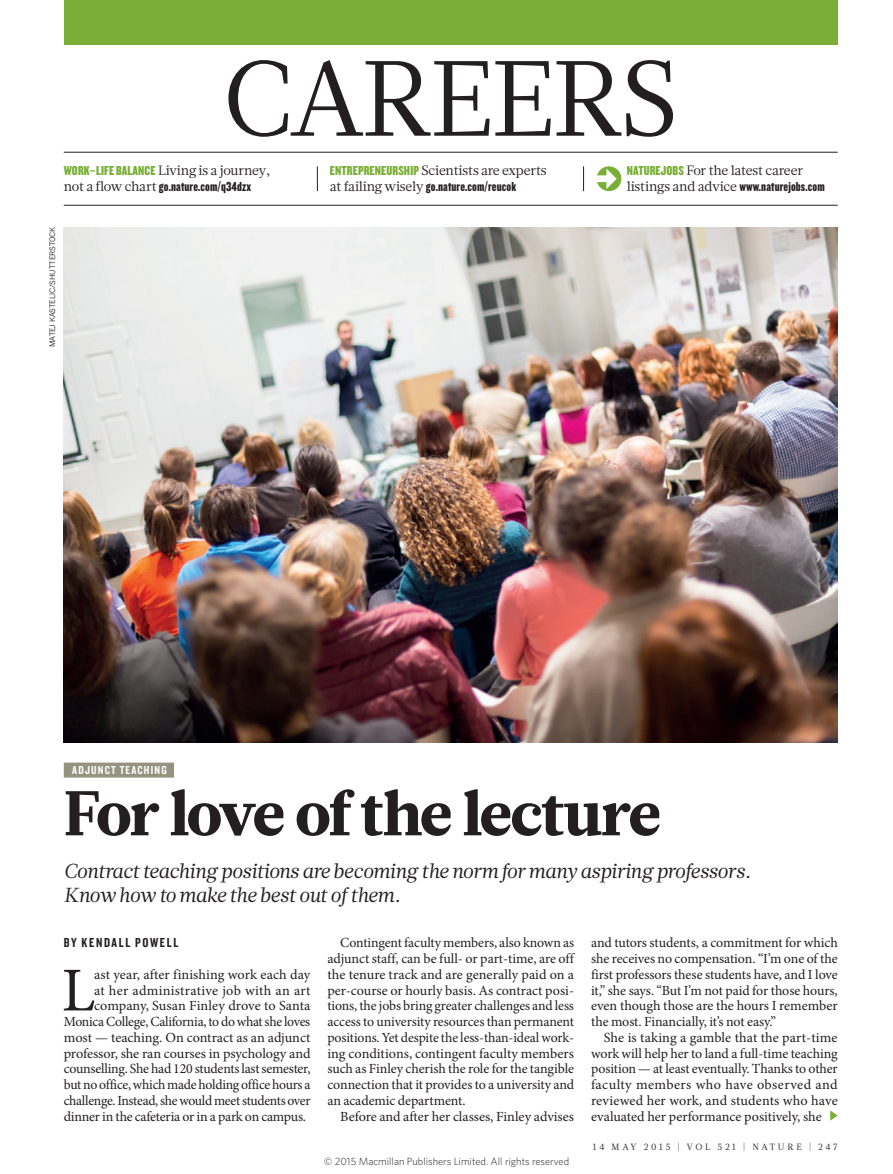
<style>
.page{position:relative;width:893px;height:1174px;background:#fff}
.page>*{position:absolute;margin:0;border:0;box-sizing:border-box;transform-origin:0 0}
.t1{font:106.5px "Glosa Math";letter-spacing:-.025em;color:#231f20}
.HEAD_42{font:900 63px "Glosa Math";letter-spacing:-.025em;color:#231f20}
.BODY_DROP_CAP{font:62.4px "Minion Pro";color:#231f20}
.INTRO{font:italic 20.25px/23.7px "Glosa Math";color:#231f20}
.BODY_INDENT{font:13.95px/15.8px "Minion Pro";letter-spacing:-.005em;color:#231f20;text-align:justify}
.BODY_DROP_CAP-2{font:13.95px "Minion Pro";letter-spacing:-.015em;color:#231f20}
.BODY_DROP_CAP-3{font:13.95px "Minion Pro";letter-spacing:.015em;color:#231f20}
.MINI_TOC_TEXT{font:13.5px/15.8px "Glosa Math";letter-spacing:-.01em;color:#231f20}
.t2{font:13.5px "Knockout 69 Full Liteweight";letter-spacing:.01em;color:#231f20}
.AUTHOR_BYLINE{font:13.5px "Knockout 49 Liteweight";letter-spacing:.12em;color:#231f20}
.SUBJECT_STRAP{font:12px "Knockout 49 Liteweight";letter-spacing:.1em;color:#fff}
.t3{font:300 10.5px "Whitney";color:#231f20}
.t4{font:9px "Glosa Math";letter-spacing:.3em;color:#231f20}
.PIC_CREDIT{font:7.5px "News Gothic MTOT";color:#231f20}
.s1{font-family:"Knockout 69 Full Liteweight";color:#7aae36}
.s2{font-family:"Knockout 69 Full Liteweight"}
.s3{font-family:"Glosa Math"}
</style>
<div class="page">
<div style="left:597px;top:166px;width:24px;height:25px;background:#7aae36;border-radius:50%"></div>
<div style="left:596px;top:175px;width:12px;height:7px;background:#fff"></div>
<svg style="left:606px;top:169px;width:11px;height:20px"></svg>
<svg style="left:830px;top:1110px;width:8px;height:10px"></svg>
<div style="left:64px;top:762px;width:110px;height:15px;background:#95937f"></div>
<img style="left:64px;top:227px;width:774px;height:515px">
<div style="left:64px;top:0;width:774px;height:45px;background:#7aae36"></div>
<hr style="left:64px;top:152px;width:774px;height:1px;background:#231f20">
<hr style="left:64px;top:205px;width:774px;height:1px;background:#231f20">
<svg style="left:317px;top:166px;width:1px;height:25px"></svg>
<svg style="left:583px;top:166px;width:1px;height:25px"></svg>
<h1 class="t1" style="left:223px;top:29px;width:457px">CAREERS</h1>
<p class="MINI_TOC_TEXT" style="left:64px;top:163px;width:208px"><span class="s1">WORK–LIFE BALANCE</span> Living is a journey, not a flow chart <span class="s2">go.nature.com/q34dzx</span></p>
<p class="MINI_TOC_TEXT" style="left:330px;top:163px;width:218px"><span class="s1">ENTREPRENEURSHIP</span> Scientists are experts at failing wisely <span class="s2">go.nature.com/reucok</span></p>
<p class="MINI_TOC_TEXT" style="left:627px;top:163px;width:178px"><span class="s1">NATUREJOBS</span> For the latest career</p>
<p class="t2" style="left:627px;top:178px;width:199px"><span class="s3">listings and advice</span> www.naturejobs.com</p>
<p class="PIC_CREDIT" style="left:48px;top:347px;width:122px;rotate:-90deg">MATEJ KASTELIC/SHUTTERSTOCK</p>
<p class="SUBJECT_STRAP" style="left:72px;top:762px;width:96px">ADJUNCT TEACHING</p>
<p class="HEAD_42" style="left:64px;top:772px;width:599px">For love of the lecture</p>
<p class="INTRO" style="left:64px;top:859px;width:689px">Contract teaching positions are becoming the norm for many aspiring professors.<br>Know how to make the best out of them.</p>
<p class="AUTHOR_BYLINE" style="left:64px;top:934px;width:116px">BY KENDALL POWELL</p>
<p class="BODY_DROP_CAP" style="left:62px;top:948px;width:35px">L</p>
<p class="BODY_DROP_CAP-2" style="left:94px;top:965px;width:218px">ast year, after finishing work each day</p>
<p class="BODY_DROP_CAP-3" style="left:94px;top:980px;width:218px">at her administrative job with an art</p>
<p class="BODY_DROP_CAP-2" style="left:94px;top:996px;width:218px">company, Susan Finley drove to Santa</p>
<p class="BODY_DROP_CAP-2" style="left:64px;top:1012px;width:248px">Monica College, California, to do what she loves</p>
<p class="BODY_DROP_CAP-2" style="left:64px;top:1028px;width:248px">most — teaching. On contract as an adjunct</p>
<p class="BODY_DROP_CAP-2" style="left:64px;top:1043px;width:248px">professor, she ran courses in psychology and</p>
<p class="BODY_DROP_CAP-2" style="left:64px;top:1059px;width:248px">counselling. She had 120 students last semester,</p>
<p class="BODY_DROP_CAP-2" style="left:64px;top:1075px;width:248px">but no office, which made holding office hours a</p>
<p class="BODY_DROP_CAP-2" style="left:64px;top:1091px;width:248px">challenge. Instead, she would meet students over</p>
<p class="BODY_DROP_CAP-2" style="left:64px;top:1106px;width:244px">dinner in the cafeteria or in a park on campus.</p>
<p class="BODY_INDENT" style="left:327px;top:935px;width:248px;text-indent:13px">Contingent faculty members, also known as adjunct staff, can be full- or part-time, are off the tenure track and are generally paid on a per-course or hourly basis. As contract posi&shy;tions, the jobs bring greater challenges and less access to university resources than permanent positions. Yet despite the less-than-ideal work&shy;ing conditions, contingent faculty members such as Finley cherish the role for the tangible connection that it provides to a university and an academic department.</p>
<p class="BODY_INDENT" style="left:340px;top:1108px;width:235px">Before and after her classes, Finley advises</p>
<p class="t3" style="left:324px;top:1154px;width:247px">© 2015 Macmillan Publishers Limited. All rights reserved</p>
<p class="BODY_INDENT" style="left:591px;top:935px;width:248px">and tutors students, a commitment for which she receives no compensation. “I’m one of the first professors these students have, and I love it,” she says. “But I’m not paid for those hours, even though those are the hours I remember the most. Financially, it’s not easy.”</p>
<p class="BODY_INDENT" style="left:591px;top:1029px;width:248px;text-indent:13px">She is taking a gamble that the part-time work will help her to land a full-time teaching position — at least eventually. Thanks to other faculty members who have observed and reviewed her work, and students who have evaluated her performance positively, she</p>
<p class="t4" style="left:593px;top:1141px;width:246px">14 MAY 2015 | VOL 521 | NATURE | 247</p>
</div>
